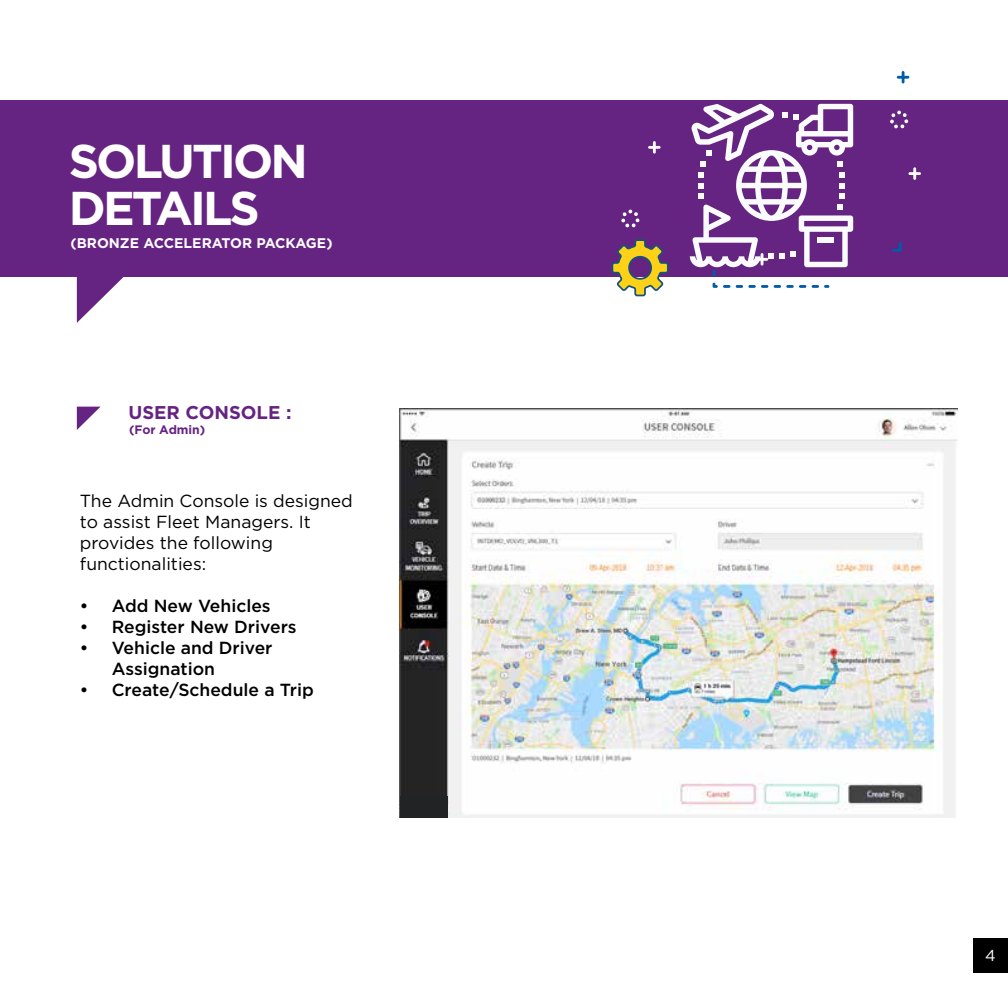
<style>
.page{position:relative;width:1008px;height:1008px;background:#fff}
.page>*{position:absolute;margin:0;border:0;box-sizing:border-box;transform-origin:0 0}
.t1{font:700 47.43px/47.2px "Gotham";letter-spacing:-.06em;color:#fff}
.t2{font:700 18.55px "Gotham";color:#662482}
.t3{font:17.5px/21px "Gotham";color:#000}
.t4{font:500 17.5px/21px "Gotham";color:#000}
.t5{font:15.75px "Gotham";color:#fff}
.t6{font:700 14px "Gotham";color:#fcfcfc}
.t7{font:700 12.25px "Gotham";color:#662482}
</style>
<div class="page">
<div style="left:0;top:100px;width:1008px;height:176px;background:#662482"></div>
<svg style="left:611px;top:239px;width:59px;height:58px"></svg>
<svg style="left:892px;top:242px;width:10px;height:10px"></svg>
<svg style="left:713px;top:283px;width:17px;height:5px"></svg>
<svg style="left:736px;top:285px;width:32px;height:3px"></svg>
<svg style="left:774px;top:285px;width:32px;height:3px"></svg>
<svg style="left:812px;top:285px;width:17px;height:3px"></svg>
<svg style="left:890px;top:111px;width:18px;height:17px"></svg>
<svg style="left:621px;top:210px;width:19px;height:17px"></svg>
<svg style="left:897px;top:71px;width:12px;height:12px"></svg>
<svg style="left:909px;top:167px;width:12px;height:13px"></svg>
<svg style="left:648px;top:141px;width:13px;height:13px"></svg>
<svg style="left:690px;top:104px;width:163px;height:173px"></svg>
<svg style="left:77px;top:276px;width:58px;height:47px"></svg>
<svg style="left:77px;top:407px;width:23px;height:23px"></svg>
<img style="left:399px;top:409px;width:558px;height:408px">
<div style="left:973px;top:938px;width:35px;height:35px;background:#000"></div>
<div style="left:400px;top:796px;width:47px;height:21px;background:#222325"></div>
<h1 class="t1" style="left:69px;top:137px;width:241px">SOLUTION<br>DETAILS</h1>
<p class="t6" style="left:71px;top:234px;width:264px">(BRONZE ACCELERATOR PACKAGE)</p>
<p class="t2" style="left:128px;top:400px;width:165px">USER CONSOLE :</p>
<p class="t7" style="left:129px;top:422px;width:78px">(For Admin)</p>
<p class="t3" style="left:80px;top:490px;width:275px">The Admin Console is designed to assist Fleet Managers. It provides the following functionalities:</p>
<p class="t4" style="left:80px;top:595px;width:192px">• Add New Vehicles</p>
<p class="t4" style="left:80px;top:616px;width:218px">• Register New Drivers</p>
<p class="t4" style="left:112px;top:637px;width:162px;text-indent:-32px">• Vehicle and Driver<br>Assignation</p>
<p class="t4" style="left:80px;top:679px;width:236px">• Create/Schedule a Trip</p>
<p class="t5" style="left:985px;top:945px;width:12px">4</p>
</div>
